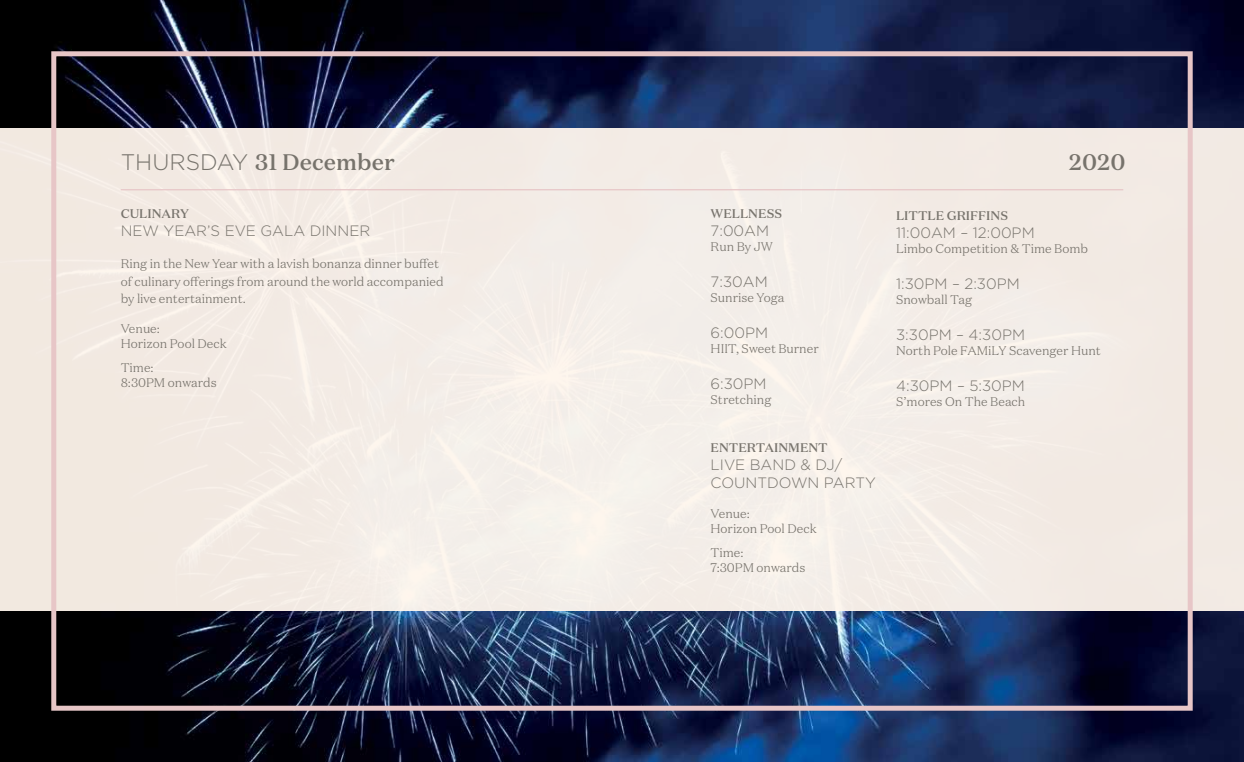
<style>
.page{position:relative;width:1244px;height:762px;background:#fff}
.page>*{position:absolute;margin:0;border:0;box-sizing:border-box;transform-origin:0 0}
.t1{font:500 22.5px "Domaine Text";color:#77736c}
.t2{font:300 15px/18px "Gotham";color:#77736c}
.t3{font:300 12.5px/15px "Domaine Text";color:#77736c}
.t4{font:500 12.5px "Domaine Text";color:#77736c}
.s1{font-family:"Gotham";font-weight:300}
</style>
<div class="page">
<img style="left:0;top:0;width:1243px;height:761px">
<div style="left:0;top:129px;width:1244px;height:482px;background:#f3ece6"></div>
<div style="left:51px;top:51px;width:1141px;height:660px;border:5px solid #e7c6c7"></div>
<hr style="left:121px;top:189px;width:1002px;height:1px;background:#e7c6c7">
<h1 class="t1" style="left:121px;top:148px;width:276px"><span class="s1">THURSDAY</span> 31 December</h1>
<p class="t4" style="left:121px;top:205px;width:70px">CULINARY</p>
<p class="t2" style="left:121px;top:221px;width:251px">NEW YEAR’S EVE GALA DINNER</p>
<p class="t3" style="left:121px;top:255px;width:324px;line-height:17.5px">Ring in the New Year with a lavish bonanza dinner buffet of culinary offerings from around the world accompanied by live entertainment.</p>
<p class="t3" style="left:121px;top:321px;width:108px">Venue:<br>Horizon Pool Deck</p>
<p class="t3" style="left:121px;top:360px;width:97px">Time:<br>8:30PM onwards</p>
<p class="t4" style="left:710px;top:205px;width:73px">WELLNESS</p>
<p class="t2" style="left:710px;top:221px;width:60px">7:00AM</p>
<p class="t3" style="left:710px;top:239px;width:64px">Run By JW</p>
<p class="t2" style="left:710px;top:272px;width:59px">7:30AM</p>
<p class="t3" style="left:710px;top:290px;width:75px">Sunrise Yoga</p>
<p class="t2" style="left:710px;top:323px;width:59px">6:00PM</p>
<p class="t3" style="left:710px;top:341px;width:110px">HIIT, Sweet Burner</p>
<p class="t2" style="left:710px;top:374px;width:58px">6:30PM</p>
<p class="t3" style="left:710px;top:392px;width:62px">Stretching</p>
<p class="t4" style="left:710px;top:439px;width:119px">ENTERTAINMENT</p>
<p class="t2" style="left:710px;top:455px;width:167px">LIVE BAND &amp; DJ/<br>COUNTDOWN PARTY</p>
<p class="t3" style="left:710px;top:506px;width:108px">Venue:<br>Horizon Pool Deck</p>
<p class="t3" style="left:710px;top:545px;width:96px">Time:<br>7:30PM onwards</p>
<h1 class="t1" style="left:1068px;top:147px;width:58px">2020</h1>
<p class="t4" style="left:896px;top:208px;width:114px">LITTLE GRIFFINS</p>
<p class="t2" style="left:896px;top:223px;width:140px">11:00AM – 12:00PM</p>
<p class="t3" style="left:896px;top:241px;width:193px">Limbo Competition &amp; Time Bomb</p>
<p class="t2" style="left:896px;top:274px;width:125px">1:30PM – 2:30PM</p>
<p class="t3" style="left:896px;top:292px;width:77px">Snowball Tag</p>
<p class="t2" style="left:896px;top:325px;width:130px">3:30PM – 4:30PM</p>
<p class="t3" style="left:896px;top:343px;width:206px">North Pole FAMiLY Scavenger Hunt</p>
<p class="t2" style="left:896px;top:376px;width:130px">4:30PM – 5:30PM</p>
<p class="t3" style="left:896px;top:394px;width:131px">S’mores On The Beach</p>
</div>
